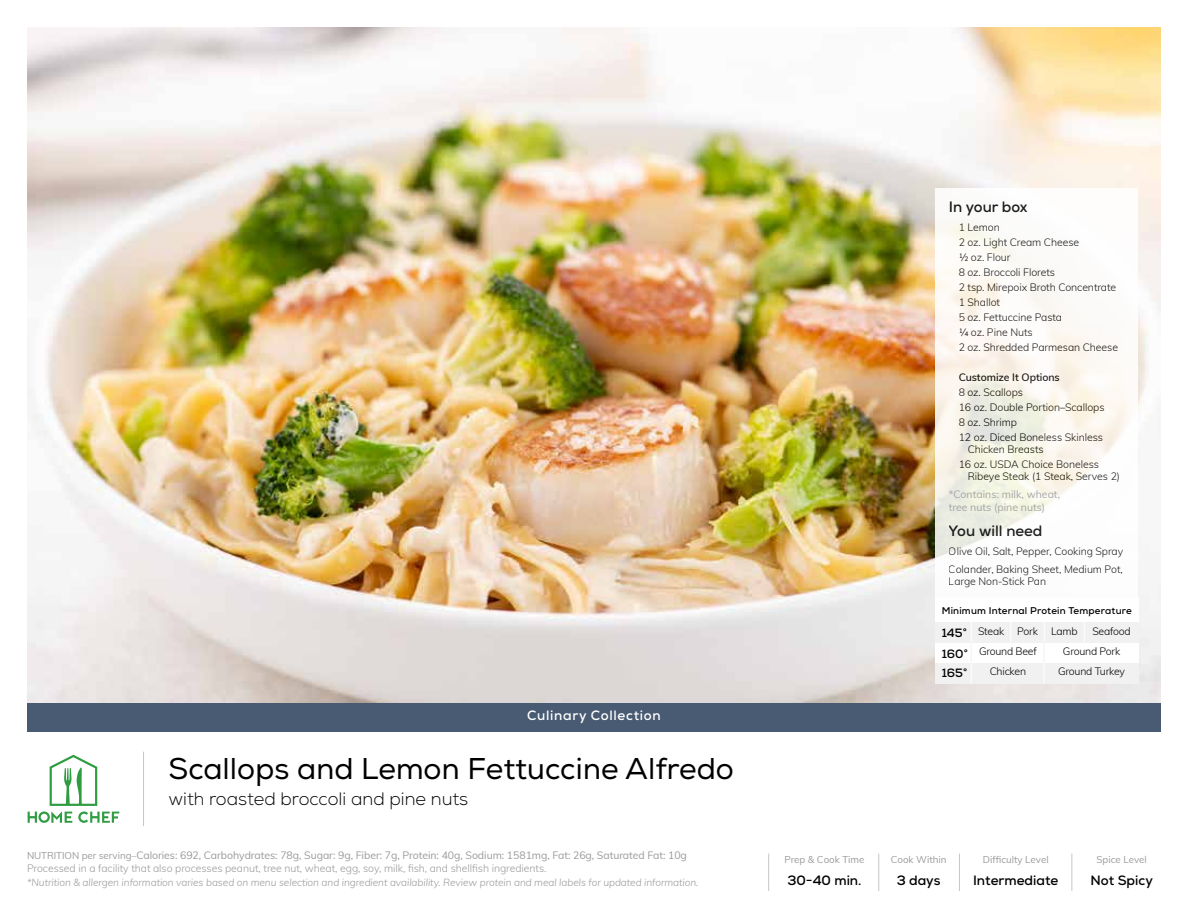
<style>
.page{position:relative;width:1188px;height:918px;background:#fff}
.page>*{position:absolute;margin:0;border:0;box-sizing:border-box;transform-origin:0 0}
.t1{font:30px "Nexa";color:#000}
.t2{font:300 18px "Nexa";color:#000}
.t3{font:700 15px "Nexa";color:#000}
.t4{font:700 13.5px "Nexa";color:#000}
.t5{font:700 13.5px "Nexa";letter-spacing:.05em;color:#fff}
.t6{font:700 12px/20px "Nexa";color:#000;text-align:justify}
.t7{font:300 10.5px/15px "Muli";letter-spacing:-.005em;color:#000}
.t8{font:300 10.5px/13.5px "Muli";letter-spacing:-.005em;color:#9a9a9a}
.t9{font:10.5px/12.6px "Muli";color:#9a9a9a}
.t10{font:600 10.5px "Muli";letter-spacing:-.005em;color:#000}
.t11{font:italic 300 10.2px "Muli";letter-spacing:-.005em;color:#9a9a9a}
.t12{font:9.75px "Muli";color:#9a9a9a}
.t13{font:700 9.75px "Nexa";letter-spacing:.02em;color:#000}
.s1{font-weight:400;font-size:9.75px}
.s2{font-weight:400}
</style>
<div class="page">
<img style="left:27px;top:27px;width:1134px;height:676px">
<hr style="left:143px;top:752px;width:1px;height:74px;background:#c7c6c5">
<hr style="left:878px;top:854px;width:1px;height:37px;background:#c7c6c5">
<hr style="left:768px;top:854px;width:1px;height:37px;background:#c7c6c5">
<hr style="left:959px;top:854px;width:1px;height:37px;background:#c7c6c5">
<hr style="left:1071px;top:854px;width:1px;height:37px;background:#c7c6c5">
<svg style="left:28px;top:755px;width:91px;height:68px"></svg>
<svg style="left:935px;top:188px;width:203px;height:411px"></svg>
<div style="left:935px;top:599px;width:203px;height:85px;background:#fff"></div>
<div style="left:935px;top:663px;width:203px;height:21px;background:#f1f1f1"></div>
<div style="left:935px;top:622px;width:203px;height:21px;background:#f1f1f1"></div>
<div style="left:27px;top:703px;width:1134px;height:28px;background:#495b73"></div>
<p class="t5" style="left:527px;top:707px;width:135px">Culinary Collection</p>
<h1 class="t1" style="left:168px;top:751px;width:567px">Scallops and Lemon Fettuccine Alfredo</h1>
<h2 class="t2" style="left:168px;top:788px;width:301px">with roasted broccoli and pine nuts</h2>
<p class="t8" style="left:27px;top:848px;width:661px"><span class="s1">NUTRITION per serving–</span><span class="s2">Calories: 692, Carbohydrates: 78g, Sugar: 9g, Fiber: 7g, Protein: 40g, Sodium: 1581mg, Fat: 26g, Saturated Fat: 10g<br></span>Processed in a facility that also processes peanut, tree nut, wheat, egg, soy, milk, fish, and shellfish ingredients.</p>
<p class="t11" style="left:27px;top:875px;width:673px">*Nutrition &amp; allergen information varies based on menu selection and ingredient availability. Review protein and meal labels for updated information.</p>
<h3 class="t3" style="left:949px;top:198px;width:80px">In your box</h3>
<p class="t7" style="left:959px;top:219px;width:161px">1 Lemon<br>2 oz. Light Cream Cheese<br>½ oz. Flour<br>8 oz. Broccoli Florets<br>2 tsp. Mirepoix Broth Concentrate<br>1 Shallot<br>5 oz. Fettuccine Pasta<br>¼ oz. Pine Nuts<br>2 oz. Shredded Parmesan Cheese</p>
<p class="t10" style="left:959px;top:370px;width:103px">Customize It Options</p>
<p class="t7" style="left:959px;top:384px;width:147px">8 oz. Scallops<br>16 oz. Double Portion–Scallops<br>8 oz. Shrimp<br>12 oz. Diced Boneless Skinless</p>
<p class="t7" style="left:959px;top:441px;width:142px;text-indent:9px">Chicken Breasts<br>16 oz. USDA Choice Boneless</p>
<p class="t7" style="left:968px;top:468px;width:154px">Ribeye Steak (1 Steak, Serves 2)</p>
<p class="t9" style="left:949px;top:488px;width:113px">*Contains: milk, wheat, tree nuts (pine nuts)</p>
<h3 class="t3" style="left:949px;top:521px;width:95px">You will need</h3>
<p class="t7" style="left:949px;top:541px;width:176px;line-height:18.8px">Olive Oil, Salt, Pepper, Cooking Spray<br>Colander, Baking Sheet, Medium Pot,</p>
<p class="t7" style="left:949px;top:574px;width:99px">Large Non-Stick Pan</p>
<p class="t13" style="left:942px;top:604px;width:192px">Minimum Internal Protein Temperature</p>
<p class="t7" style="left:978px;top:623px;width:28px">Steak</p>
<p class="t7" style="left:1051px;top:623px;width:28px">Lamb</p>
<p class="t7" style="left:1092px;top:623px;width:40px">Seafood</p>
<p class="t7" style="left:1058px;top:664px;width:68px">Ground Turkey</p>
<p class="t7" style="left:1017px;top:623px;width:22px">Pork</p>
<p class="t7" style="left:990px;top:664px;width:38px">Chicken</p>
<p class="t6" style="left:942px;top:623px;width:28px">145° 160° 165°</p>
<p class="t7" style="left:979px;top:643px;width:59px">Ground Beef</p>
<p class="t7" style="left:1063px;top:643px;width:59px">Ground Pork</p>
<p class="t12" style="left:784px;top:853px;width:82px">Prep &amp; Cook Time</p>
<p class="t12" style="left:891px;top:853px;width:57px">Cook Within</p>
<p class="t12" style="left:983px;top:853px;width:67px">Difficulty Level</p>
<p class="t12" style="left:1097px;top:853px;width:52px">Spice Level</p>
<p class="t4" style="left:787px;top:872px;width:76px">30-40 min.</p>
<p class="t4" style="left:897px;top:871px;width:45px">3 days</p>
<p class="t4" style="left:973px;top:872px;width:87px">Intermediate</p>
<p class="t4" style="left:1091px;top:872px;width:64px">Not Spicy</p>
</div>
